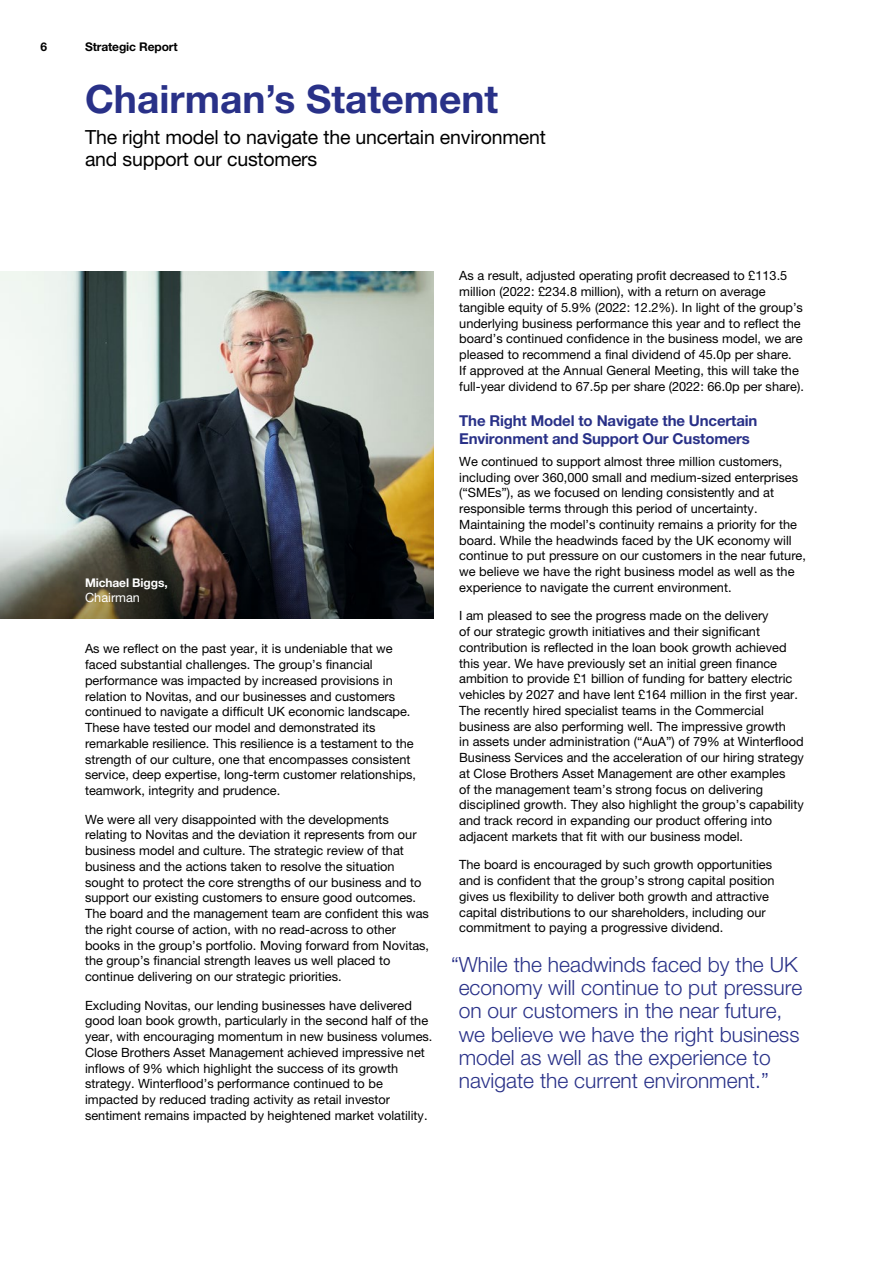
<style>
.page{position:relative;width:893px;height:1263px;background:#fff}
.page>*{position:absolute;margin:0;border:0;box-sizing:border-box;transform-origin:0 0}
.t1{font:700 39px "Helvetica Neue LT Std";color:#293188}
.t2{font:300 21px/23.2px "Helvetica Neue LT Std";color:#293188}
.t3{font:19.5px/22.5px "Helvetica Neue LT Std";letter-spacing:-.01em;color:#000}
.t4{font:700 15px/18px "Helvetica Neue LT Std";letter-spacing:-.01em;color:#293188}
.t5{font:12.75px/15.8px "Helvetica Neue LT Std";color:#000}
.t6{font:12.75px "Helvetica Neue LT Std";color:#fff}
.t7{font:700 12px "Helvetica Neue LT Std";letter-spacing:-.01em;color:#000}
.t8{font:700 12px "Helvetica Neue LT Std";letter-spacing:-.01em;color:#fff}
</style>
<div class="page">
<img style="left:0;top:271px;width:434px;height:242px">
<img style="left:0;top:513px;width:434px;height:106px">
<p class="t7" style="left:40px;top:39px;width:8px">6</p>
<p class="t7" style="left:85px;top:39px;width:94px">Strategic Report</p>
<h1 class="t1" style="left:85px;top:75px;width:415px">Chairman’s Statement</h1>
<h3 class="t3" style="left:85px;top:125px;width:462px">The right model to navigate the uncertain environment and support our customers</h3>
<p class="t8" style="left:85px;top:575px;width:84px">Michael Biggs,</p>
<p class="t6" style="left:85px;top:590px;width:57px">Chairman</p>
<p class="t5" style="left:85px;top:641px;width:333px">As we reflect on the past year, it is undeniable that we faced substantial challenges. The group’s financial performance was impacted by increased provisions in relation to Novitas, and our businesses and customers continued to navigate a difficult UK economic landscape.<br>These have tested our model and demonstrated its remarkable resilience. This resilience is a testament to the strength of our culture, one that encompasses consistent service, deep expertise, long-term customer relationships, teamwork, integrity and prudence.</p>
<p class="t5" style="left:85px;top:811px;width:346px">We were all very disappointed with the developments relating to Novitas and the deviation it represents from our business model and culture. The strategic review of that business and the actions taken to resolve the situation sought to protect the core strengths of our business and to support our existing customers to ensure good outcomes.<br>The board and the management team are confident this was the right course of action, with no read-across to other books in the group’s portfolio. Moving forward from Novitas, the group’s financial strength leaves us well placed to continue delivering on our strategic priorities.</p>
<p class="t5" style="left:85px;top:997px;width:349px">Excluding Novitas, our lending businesses have delivered good loan book growth, particularly in the second half of the year, with encouraging momentum in new business volumes.<br>Close Brothers Asset Management achieved impressive net inflows of 9% which highlight the success of its growth strategy. Winterflood’s performance continued to be impacted by reduced trading activity as retail investor sentiment remains impacted by heightened market volatility.</p>
<p class="t5" style="left:459px;top:268px;width:346px">As a result, adjusted operating profit decreased to £113.5 million (2022: £234.8 million), with a return on average tangible equity of 5.9% (2022: 12.2%). In light of the group’s underlying business performance this year and to reflect the board’s continued confidence in the business model, we are pleased to recommend a final dividend of 45.0p per share.<br>If approved at the Annual General Meeting, this will take the full-year dividend to 67.5p per share (2022: 66.0p per share).</p>
<p class="t4" style="left:459px;top:411px;width:300px">The Right Model to Navigate the Uncertain<br>Environment and Support Our Customers</p>
<p class="t5" style="left:459px;top:453px;width:348px">We continued to support almost three million customers, including over 360,000 small and medium-sized enterprises (“SMEs”), as we focused on lending consistently and at responsible terms through this period of uncertainty.<br>Maintaining the model’s continuity remains a priority for the board. While the headwinds faced by the UK economy will continue to put pressure on our customers in the near future, we believe we have the right business model as well as the experience to navigate the current environment.</p>
<p class="t5" style="left:459px;top:608px;width:346px">I am pleased to see the progress made on the delivery<br>of our strategic growth initiatives and their significant contribution is reflected in the loan book growth achieved this year. We have previously set an initial green finance ambition to provide £1 billion of funding for battery electric vehicles by 2027 and have lent £164 million in the first year.<br>The recently hired specialist teams in the Commercial business are also performing well. The impressive growth<br>in assets under administration (“AuA”) of 79% at Winterflood Business Services and the acceleration of our hiring strategy at Close Brothers Asset Management are other examples<br>of the management team’s strong focus on delivering disciplined growth. They also highlight the group’s capability and track record in expanding our product offering into adjacent markets that fit with our business model.</p>
<p class="t5" style="left:459px;top:857px;width:317px">The board is encouraged by such growth opportunities and is confident that the group’s strong capital position gives us flexibility to deliver both growth and attractive capital distributions to our shareholders, including our commitment to paying a progressive dividend.</p>
<h2 class="t2" style="left:459px;top:952px;width:345px;text-indent:-8px">“While the headwinds faced by the UK economy will continue to put pressure on our customers in the near future, we believe we have the right business model as well as the experience to navigate the current environment.”</h2>
</div>
